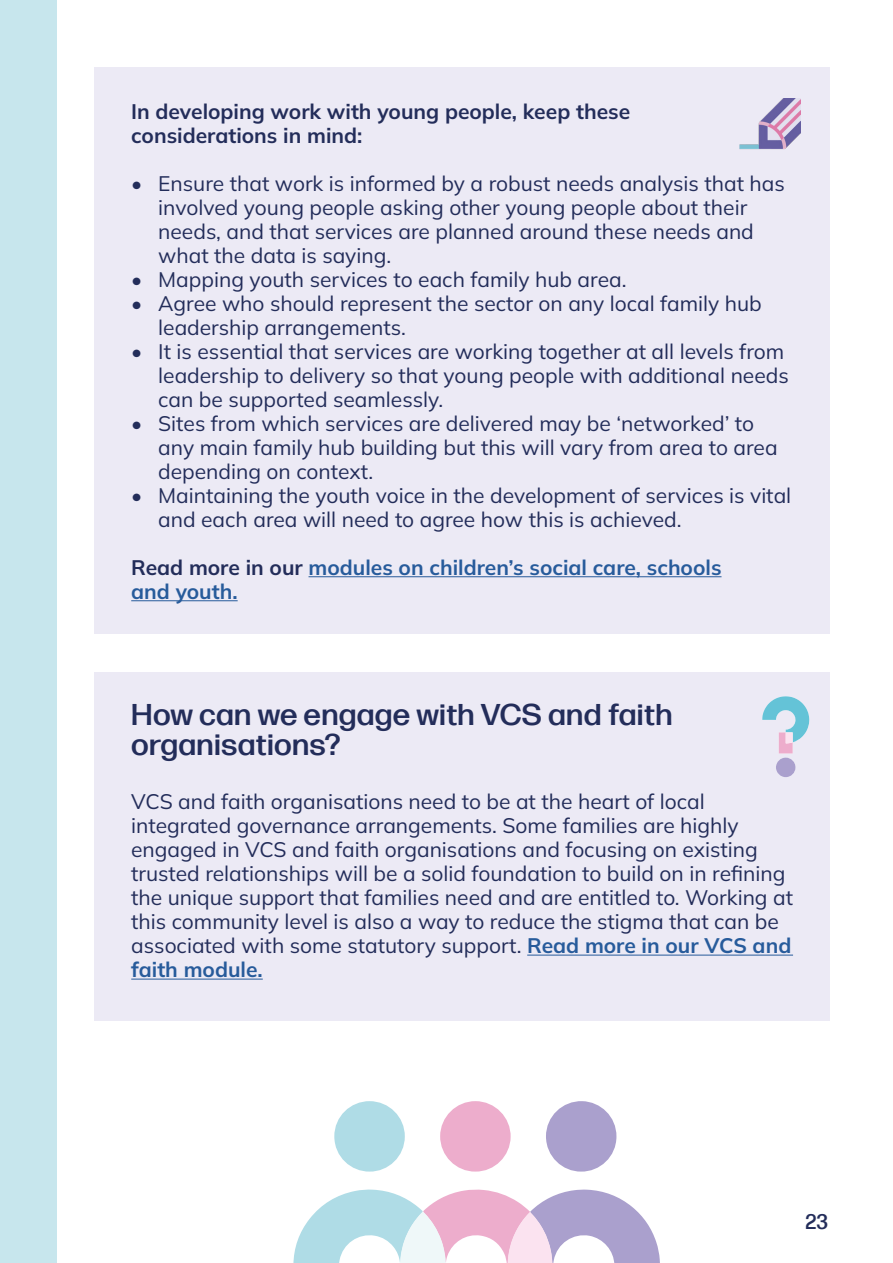
<style>
.page{position:relative;width:893px;height:1263px;background:#fff}
.page>*{position:absolute;margin:0;border:0;box-sizing:border-box;transform-origin:0 0}
.t1{font:500 30px/30px "Forma DJR Text";letter-spacing:.01em;color:#232d5a;scale:1.05 1}
.t2{font:21px/24px "Mulish";color:#232d5a}
.t3{font:700 21px/24px "Mulish";color:#232d5a}
.t4{font:700 21px/24px "Mulish";color:#275b9b}
.t5{font:500 21px "Forma DJR Text";color:#232d5a}
.s1{color:#232d5a}
.s2{font-weight:700;color:#275b9b}
</style>
<div class="page">
<div style="left:94px;top:67px;width:736px;height:567px;background:#eceaf5"></div>
<div style="left:94px;top:672px;width:736px;height:348px;background:#eceaf5"></div>
<div style="left:0;top:0;width:56px;height:1263px;background:#c7e6ed"></div>
<hr style="left:309px;top:576px;width:412px;height:1px;background:#275b9b">
<hr style="left:131px;top:600px;width:107px;height:1px;background:#275b9b">
<hr style="left:527px;top:955px;width:266px;height:1px;background:#275b9b">
<hr style="left:131px;top:979px;width:132px;height:1px;background:#275b9b">
<svg style="left:546px;top:1101px;width:70px;height:71px"></svg>
<div style="left:334px;top:1101px;width:71px;height:71px;background:#afdce6;border-radius:50%"></div>
<div style="left:440px;top:1101px;width:71px;height:71px;background:#edadcc;border-radius:50%"></div>
<svg style="left:293px;top:1189px;width:367px;height:74px"></svg>
<svg style="left:762px;top:696px;width:47px;height:81px"></svg>
<img style="left:739px;top:99px;width:61px;height:51px">
<p class="t3" style="left:131px;top:99px;width:500px">In developing work with young people, keep these considerations in mind:</p>
<p class="t2" style="left:158px;top:171px;width:628px;text-indent:-27px">• Ensure that work is informed by a robust needs analysis that has involved young people asking other young people about their needs, and that services are planned around these needs and what the data is saying.</p>
<p class="t2" style="left:131px;top:267px;width:497px">• Mapping youth services to each family hub area.</p>
<p class="t2" style="left:158px;top:291px;width:605px;text-indent:-27px">• Agree who should represent the sector on any local family hub leadership arrangements.</p>
<p class="t2" style="left:158px;top:339px;width:632px;text-indent:-27px">• It is essential that services are working together at all levels from leadership to delivery so that young people with additional needs can be supported seamlessly.</p>
<p class="t2" style="left:158px;top:411px;width:621px;text-indent:-27px">• Sites from which services are delivered may be ‘networked’ to any main family hub building but this will vary from area to area depending on context.</p>
<p class="t2" style="left:158px;top:483px;width:634px;text-indent:-27px">• Maintaining the youth voice in the development of services is vital and each area will need to agree how this is achieved.</p>
<p class="t4" style="left:131px;top:555px;width:592px"><span class="s1">Read more in our</span> modules on children’s social care, schools and youth.</p>
<h1 class="t1" style="left:131px;top:697px;width:517px">How can we engage with VCS and faith organisations?</h1>
<p class="t2" style="left:131px;top:789px;width:663px">VCS and faith organisations need to be at the heart of local integrated governance arrangements. Some families are highly engaged in VCS and faith organisations and focusing on existing trusted relationships will be a solid foundation to build on in refining the unique support that families need and are entitled to. Working at this community level is also a way to reduce the stigma that can be associated with some statutory support. <span class="s2">Read more in our VCS and faith module.</span></p>
<p class="t5" style="left:805px;top:1206px;width:24px">23</p>
</div>
